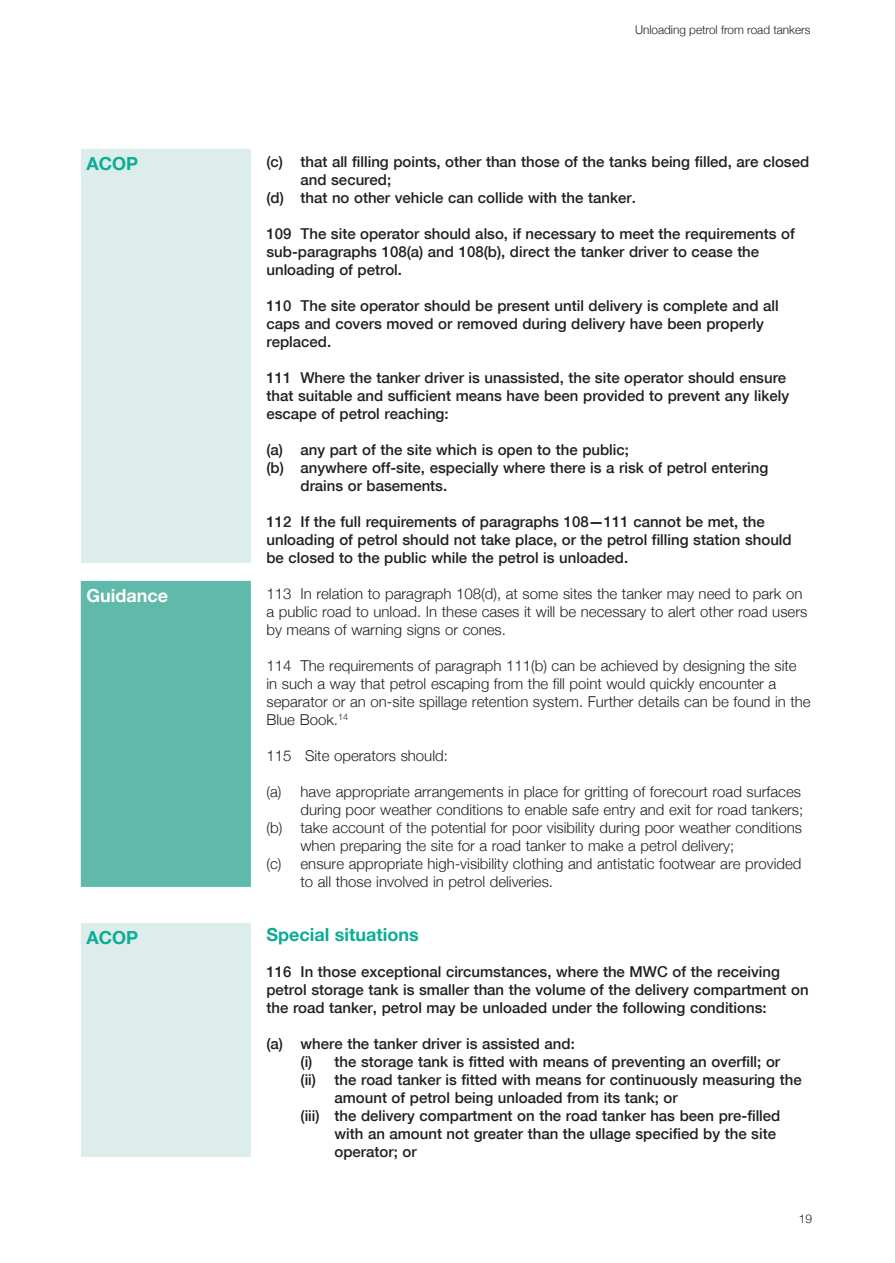
<style>
.page{position:relative;width:895px;height:1263px;background:#fff}
.page>*{position:absolute;margin:0;border:0;box-sizing:border-box;transform-origin:0 0}
.t1{font:700 18px "Helvetica Neue";color:#0cac95}
.t2{font:700 18px "Helvetica Neue";color:#fff}
.t3{font:500 15px/18px "Helvetica Neue";color:#231f20}
.t4{font:300 15px/18px "Helvetica Neue";color:#231f20}
.t5{font:300 12px "Helvetica Neue";color:#231f20}
.s1{font-weight:700}
</style>
<div class="page">
<div style="left:82px;top:582px;width:168px;height:304px;background:#5fbaa9"></div>
<div style="left:81px;top:581px;width:170px;height:306px;border:2px solid #5fbaa9"></div>
<div style="left:82px;top:150px;width:168px;height:412px;background:#dcedeb"></div>
<div style="left:81px;top:149px;width:170px;height:414px;border:2px solid #dcedeb"></div>
<div style="left:82px;top:924px;width:168px;height:232px;background:#dcedeb"></div>
<div style="left:81px;top:923px;width:170px;height:234px;border:2px solid #dcedeb"></div>
<p class="t1" style="left:87px;top:149px;width:53px">ACOP</p>
<p class="t2" style="left:87px;top:581px;width:83px">Guidance</p>
<p class="t1" style="left:87px;top:923px;width:53px">ACOP</p>
<p class="t5" style="left:635px;top:20px;width:177px">Unloading petrol from road tankers</p>
<p class="t3" style="left:266px;top:152px;width:544px">(c) that all filling points, other than those of the tanks being filled, are closed</p>
<p class="t3" style="left:300px;top:170px;width:92px">and secured;</p>
<p class="t3" style="left:266px;top:188px;width:371px">(d) that no other vehicle can collide with the tanker.</p>
<p class="t3" style="left:266px;top:224px;width:530px">109 The site operator should also, if necessary to meet the requirements of sub-paragraphs 108(a) and 108(b), direct the tanker driver to cease the unloading of petrol.</p>
<p class="t3" style="left:266px;top:296px;width:514px">110 The site operator should be present until delivery is complete and all caps and covers moved or removed during delivery have been properly replaced.</p>
<p class="t3" style="left:266px;top:368px;width:524px">111 Where the tanker driver is unassisted, the site operator should ensure that suitable and sufficient means have been provided to prevent any likely escape of petrol reaching:</p>
<p class="t3" style="left:266px;top:440px;width:364px">(a) any part of the site which is open to the public;</p>
<p class="t3" style="left:266px;top:458px;width:503px">(b) anywhere off-site, especially where there is a risk of petrol entering</p>
<p class="t3" style="left:300px;top:476px;width:148px">drains or basements.</p>
<p class="t3" style="left:266px;top:512px;width:527px">112 If the full requirements of paragraphs 108<span class="s1">—</span>111 cannot be met, the unloading of petrol should not take place, or the petrol filling station should be closed to the public while the petrol is unloaded.</p>
<p class="t4" style="left:266px;top:584px;width:542px">113 In relation to paragraph 108(d), at some sites the tanker may need to park on a public road to unload. In these cases it will be necessary to alert other road users by means of warning signs or cones.</p>
<p class="t4" style="left:266px;top:656px;width:546px">114 The requirements of paragraph 111(b) can be achieved by designing the site in such a way that petrol escaping from the fill point would quickly encounter a separator or an on-site spillage retention system. Further details can be found in the Blue Book.<sup>14</sup></p>
<p class="t4" style="left:266px;top:746px;width:183px">115 Site operators should:</p>
<p class="t4" style="left:266px;top:782px;width:536px">(a) have appropriate arrangements in place for gritting of forecourt road surfaces</p>
<p class="t4" style="left:300px;top:800px;width:504px">during poor weather conditions to enable safe entry and exit for road tankers;</p>
<p class="t4" style="left:266px;top:818px;width:537px">(b) take account of the potential for poor visibility during poor weather conditions</p>
<p class="t4" style="left:300px;top:836px;width:435px">when preparing the site for a road tanker to make a petrol delivery;</p>
<p class="t4" style="left:266px;top:854px;width:536px">(c) ensure appropriate high-visibility clothing and antistatic footwear are provided</p>
<p class="t4" style="left:300px;top:872px;width:254px">to all those involved in petrol deliveries.</p>
<p class="t1" style="left:266px;top:920px;width:154px">Special situations</p>
<p class="t3" style="left:266px;top:962px;width:544px">116 In those exceptional circumstances, where the MWC of the receiving petrol storage tank is smaller than the volume of the delivery compartment on the road tanker, petrol may be unloaded under the following conditions:</p>
<p class="t3" style="left:266px;top:1034px;width:310px">(a) where the tanker driver is assisted and:</p>
<p class="t3" style="left:300px;top:1052px;width:481px">(i) the storage tank is fitted with means of preventing an overfill; or</p>
<p class="t3" style="left:300px;top:1070px;width:503px">(ii) the road tanker is fitted with means for continuously measuring the</p>
<p class="t3" style="left:334px;top:1088px;width:345px">amount of petrol being unloaded from its tank; or</p>
<p class="t3" style="left:300px;top:1106px;width:481px">(iii) the delivery compartment on the road tanker has been pre-filled</p>
<p class="t3" style="left:334px;top:1124px;width:443px">with an amount not greater than the ullage specified by the site</p>
<p class="t3" style="left:334px;top:1142px;width:84px">operator; or</p>
<p class="t5" style="left:799px;top:1208px;width:15px">19</p>
</div>
